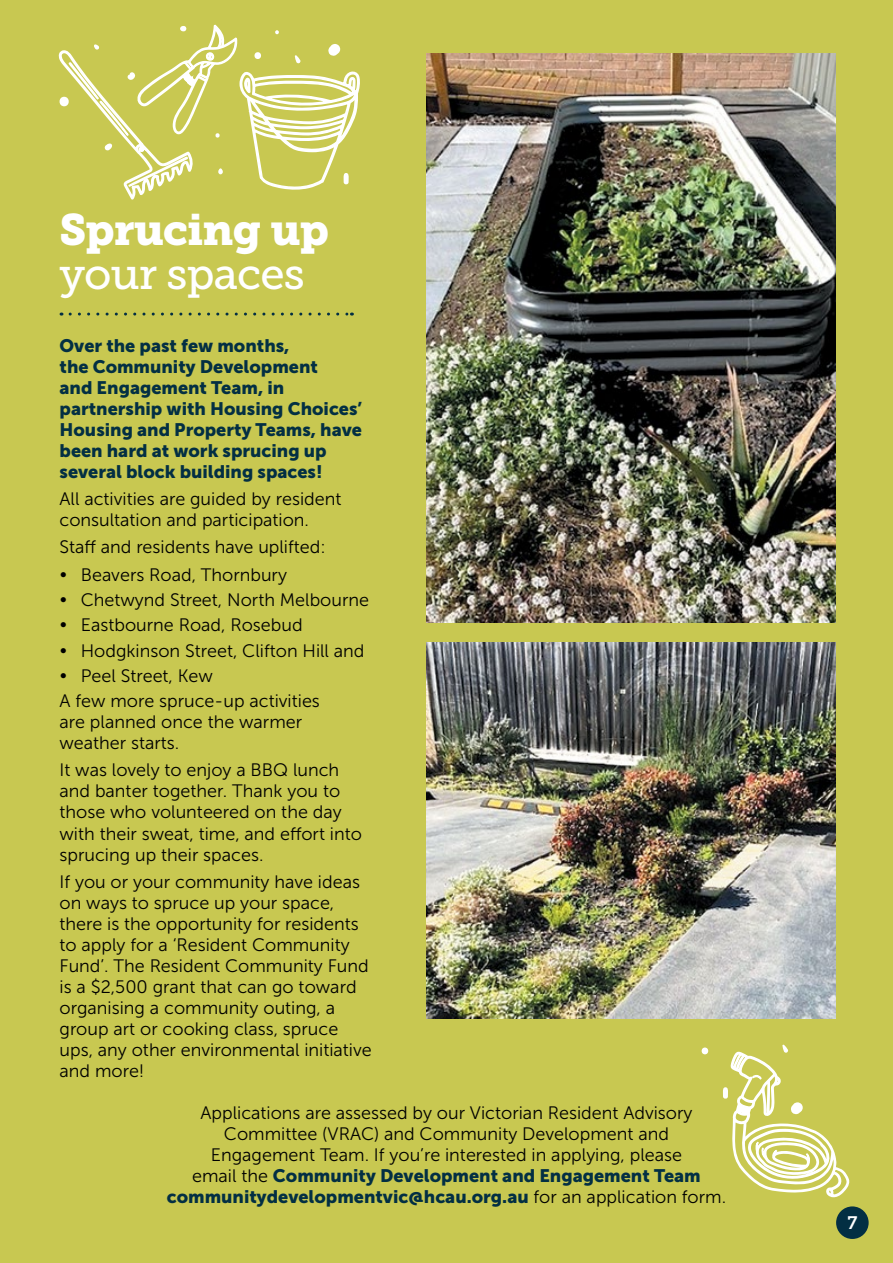
<style>
.page{position:relative;width:893px;height:1263px;background:#c8c851}
.page>*{position:absolute;margin:0;border:0;box-sizing:border-box;transform-origin:0 0}
.t1{font:43.8px "Museo Slab 900";letter-spacing:-.02em;color:#fff}
.t2{font:43.8px "Museo Slab 500";letter-spacing:-.02em;color:#fff}
.t3{font:18px/21px "Museo Sans 300";color:#000}
.t4{font:18px/21px "Museo Sans 900";color:#032f43}
.t5{font:18px "Museo Slab 700";color:#fff}
.s1{font-family:"Museo Sans 300";color:#000}
</style>
<div class="page">
<img style="left:426px;top:53px;width:410px;height:570px">
<img style="left:426px;top:642px;width:410px;height:376px">
<svg style="left:70px;top:313px;width:282px;height:3px"></svg>
<svg style="left:58px;top:24px;width:302px;height:176px"></svg>
<svg style="left:701px;top:1047px;width:8px;height:7px"></svg>
<svg style="left:723px;top:1044px;width:127px;height:193px"></svg>
<div style="left:836px;top:1206px;width:33px;height:33px;background:#032f43;border-radius:50%"></div>
<h1 class="t1" style="left:60px;top:205px;width:271px">Sprucing up</h1>
<h1 class="t2" style="left:60px;top:250px;width:247px">your spaces</h1>
<p class="t4" style="left:60px;top:335px;width:304px">Over the past few months,<br>the Community Development<br>and Engagement Team, in partnership with Housing Choices’<br>Housing and Property Teams, have been hard at work sprucing up several block building spaces!</p>
<p class="t3" style="left:60px;top:488px;width:283px">All activities are guided by resident consultation and participation.</p>
<p class="t3" style="left:60px;top:537px;width:268px">Staff and residents have uplifted:</p>
<p class="t3" style="left:60px;top:564px;width:229px">• Beavers Road, Thornbury</p>
<p class="t3" style="left:60px;top:589px;width:311px">• Chetwynd Street, North Melbourne</p>
<p class="t3" style="left:60px;top:615px;width:245px">• Eastbourne Road, Rosebud</p>
<p class="t3" style="left:60px;top:640px;width:307px">• Hodgkinson Street, Clifton Hill and</p>
<p class="t3" style="left:60px;top:663px;width:262px;line-height:25.2px">• Peel Street, Kew<br>A few more spruce-up activities</p>
<p class="t3" style="left:60px;top:711px;width:244px">are planned once the warmer weather starts.</p>
<p class="t3" style="left:60px;top:760px;width:304px">It was lovely to enjoy a BBQ lunch and banter together. Thank you to those who volunteered on the day with their sweat, time, and effort into sprucing up their spaces.</p>
<p class="t3" style="left:60px;top:871px;width:314px">If you or your community have ideas on ways to spruce up your space, there is the opportunity for residents to apply for a ‘Resident Community<br>Fund’. The Resident Community Fund is a $2,500 grant that can go toward organising a community outing, a group art or cooking class, spruce ups, any other environmental initiative and more!</p>
<p class="t3" style="left:200px;top:1103px;width:494px;text-align:center">Applications are assessed by our Victorian Resident Advisory<br>Committee (VRAC) and Community Development and<br>Engagement Team. If you’re interested in applying, please</p>
<p class="t4" style="left:167px;top:1165px;width:561px;text-align:center"><span class="s1">email the</span> Community Development and Engagement Team communitydevelopmentvic@hcau.org.au <span class="s1">for an application form.</span></p>
<p class="t5" style="left:847px;top:1213px;width:11px">7</p>
</div>
